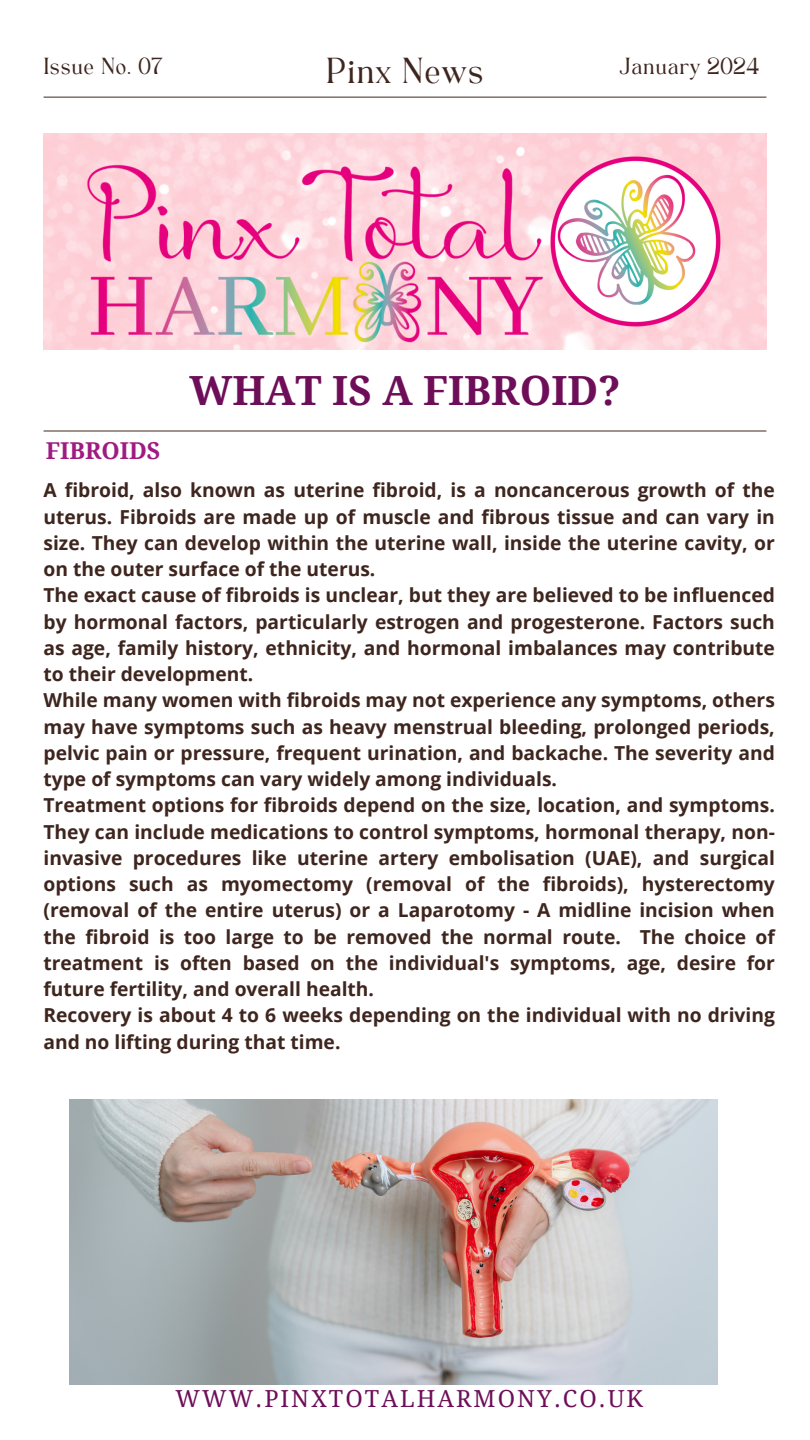
<style>
.page{position:relative;width:810px;height:1440px;background:#fff}
.page>*{position:absolute;margin:0;border:0;box-sizing:border-box;transform-origin:0 0}
.t1{font:700 40.2px "Droid Serif";color:#6e0e59}
.t2{font:25.3px "TAN Angleton";color:#3e251e}
.t3{font:23.5px "Droid Serif";letter-spacing:.09em;color:#6e0e59}
.t4{font:700 23.2px "Droid Serif";color:#9f1a81}
.t5{font:700 19.3px/26.2px "Open Sans";color:#3e251e}
.t6{font:16.3px "TAN Angleton";color:#3e251e}
</style>
<div class="page">
<hr style="left:44px;top:97px;width:722px;height:1px;background:#3e251e">
<hr style="left:44px;top:431px;width:722px;height:1px;background:#3e251e">
<img style="left:582px;top:148px;width:147px;height:186px">
<img style="left:51px;top:136px;width:531px;height:210px">
<img style="left:70px;top:1099px;width:648px;height:285px">
<h5 class="t6" style="left:44px;top:57px;width:122px">Issue No. 07</h5>
<h2 class="t2" style="left:326px;top:57px;width:160px">Pinx News</h2>
<h1 class="t6" style="left:619px;top:57px;width:142px">January 2024</h1>
<h3 class="t4" style="left:46px;top:438px;width:116px">FIBROIDS</h3>
<p class="t1" style="left:189px;top:368px;width:433px">WHAT IS A FIBROID?</p>
<p class="t5" style="left:44px;top:477px;width:733px">A fibroid, also known as uterine fibroid, is a noncancerous growth of the uterus. Fibroids are made up of muscle and fibrous tissue and can vary in size. They can develop within the uterine wall, inside the uterine cavity, or on the outer surface of the uterus.<br>The exact cause of fibroids is unclear, but they are believed to be influenced by hormonal factors, particularly estrogen and progesterone. Factors such as age, family history, ethnicity, and hormonal imbalances may contribute to their development.<br>While many women with fibroids may not experience any symptoms, others may have symptoms such as heavy menstrual bleeding, prolonged periods, pelvic pain or pressure, frequent urination, and backache. The severity and type of symptoms can vary widely among individuals.<br>Treatment options for fibroids depend on the size, location, and symptoms.<br>They can include medications to control symptoms, hormonal therapy, non&shy;invasive procedures like uterine artery embolisation (UAE), and surgical options such as myomectomy (removal of the fibroids), hysterectomy (removal of the entire uterus) or a Laparotomy - A midline incision when the fibroid is too large to be removed the normal route. The choice of treatment is often based on the individual's symptoms, age, desire for future fertility, and overall health.<br>Recovery is about 4 to 6 weeks depending on the individual with no driving and no lifting during that time.</p>
<p class="t3" style="left:175px;top:1385px;width:469px">WWW.PINXTOTALHARMONY.CO.UK</p>
</div>
